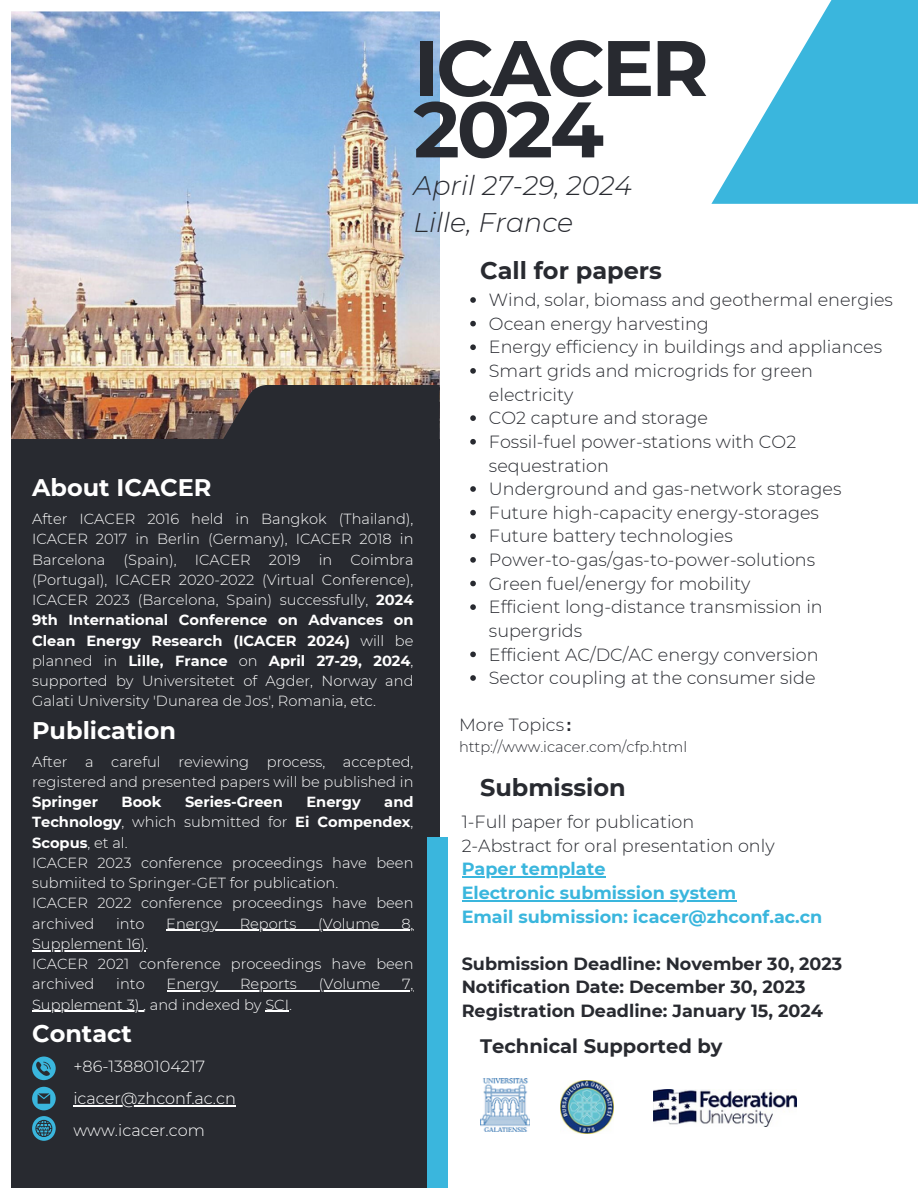
<style>
.page{position:relative;width:918px;height:1188px;background:#fff}
.page>*{position:absolute;margin:0;border:0;box-sizing:border-box;transform-origin:0 0}
.t1{font:700 78.6px/61.3px "Montserrat";letter-spacing:-.04em;color:#282a30}
.t2{font:italic 300 26.85px "Montserrat";color:#282a30}
.t3{font:700 24px "Montserrat";color:#fff}
.t4{font:700 24px "Montserrat";color:#282a30}
.t5{font:700 19.5px "Montserrat";color:#282a30}
.t6{font:300 17.55px/23.7px "Montserrat";color:#282a30}
.t7{font:700 17.55px "Montserrat";color:#282a30}
.t8{font:700 17.55px "Montserrat";color:#3ab6dd}
.t9{font:300 16.05px "Montserrat";color:#fff}
.t10{font:300 14.55px/20.2px "Montserrat";color:#fff}
.t11{font:700 14.55px/20.2px "Montserrat";color:#fff;text-align:justify}
.t12{font:300 14.55px "Montserrat";color:#282a30}
.s1{font-weight:700}
.s2{font-weight:300}
.s3{font-family:"Wen Quan Yi Micro Hei";font-weight:400}
</style>
<div class="page">
<div style="left:11px;top:433px;width:429px;height:755px;background:#282a30"></div>
<div style="left:428px;top:837px;width:20px;height:351px;background:#3ab6dd"></div>
<svg style="left:32px;top:1057px;width:24px;height:23px"></svg>
<svg style="left:32px;top:1116px;width:24px;height:25px"></svg>
<svg style="left:32px;top:1087px;width:24px;height:23px"></svg>
<svg style="left:711px;top:0;width:207px;height:204px;fill:#3ab6dd"></svg>
<img style="left:480px;top:1078px;width:50px;height:53px">
<img style="left:561px;top:1080px;width:53px;height:53px">
<img style="left:654px;top:1089px;width:143px;height:37px">
<img style="left:11px;top:11px;width:429px;height:428px">
<img style="left:133px;top:385px;width:307px;height:54px">
<svg style="left:470px;top:297px;width:6px;height:6px"></svg>
<svg style="left:470px;top:321px;width:6px;height:5px"></svg>
<svg style="left:470px;top:344px;width:6px;height:6px"></svg>
<svg style="left:470px;top:368px;width:6px;height:6px"></svg>
<svg style="left:470px;top:415px;width:6px;height:6px"></svg>
<svg style="left:470px;top:439px;width:6px;height:6px"></svg>
<svg style="left:470px;top:486px;width:6px;height:6px"></svg>
<svg style="left:470px;top:510px;width:6px;height:5px"></svg>
<svg style="left:470px;top:533px;width:6px;height:6px"></svg>
<svg style="left:470px;top:557px;width:6px;height:6px"></svg>
<svg style="left:470px;top:581px;width:6px;height:5px"></svg>
<svg style="left:470px;top:604px;width:6px;height:6px"></svg>
<svg style="left:470px;top:652px;width:6px;height:5px"></svg>
<svg style="left:470px;top:675px;width:6px;height:6px"></svg>
<hr style="left:73px;top:1105px;width:163px;height:2px;background:#fff">
<hr style="left:166px;top:930px;width:248px;height:1px;background:#fff">
<hr style="left:32px;top:950px;width:113px;height:1px;background:#fff">
<hr style="left:167px;top:991px;width:247px;height:1px;background:#fff">
<hr style="left:32px;top:1011px;width:111px;height:1px;background:#fff">
<svg style="left:265px;top:1011px;width:24px;height:1px"></svg>
<hr style="left:462px;top:876px;width:144px;height:2px;background:#3ab6dd">
<hr style="left:462px;top:900px;width:274px;height:1px;background:#3ab6dd">
<p class="t1" style="left:414px;top:37px;width:297px">ICACER<br>2024</p>
<p class="t2" style="left:414px;top:169px;width:220px">April 27-29, 2024</p>
<p class="t2" style="left:414px;top:206px;width:161px">Lille, France</p>
<p class="t3" style="left:32px;top:473px;width:181px">About ICACER</p>
<p class="t10" style="left:32px;top:509px;width:383px;text-align:justify">After ICACER 2016 held in Bangkok (Thailand), ICACER 2017 in Berlin (Germany), ICACER 2018 in Barcelona (Spain), ICACER 2019 in Coimbra (Portugal), ICACER 2020-2022 (Virtual Conference), ICACER 2023 (Barcelona, Spain) successfully, <span class="s1">2024<br>9th International Conference on Advances on Clean Energy Research (ICACER 2024)</span> will be planned in <span class="s1">Lille, France</span> on <span class="s1">April 27-29, 2024</span>, supported by Universitetet of Agder, Norway and Galati University 'Dunarea de Jos', Romania, etc.</p>
<p class="t3" style="left:32px;top:716px;width:145px">Publication</p>
<p class="t10" style="left:32px;top:751px;width:383px;text-align:justify">After a careful reviewing process, accepted, registered and presented papers will be published in <span class="s1">Springer</span></p>
<p class="t11" style="left:122px;top:792px;width:41px">Book</p>
<p class="t11" style="left:185px;top:792px;width:99px">Series-Green</p>
<p class="t11" style="left:306px;top:792px;width:56px">Energy</p>
<p class="t11" style="left:32px;top:792px;width:383px;text-indent:352px">and Technology<span class="s2">, which submitted for</span> Ei Compendex<span class="s2">, </span>Scopus<span class="s2">, et al.</span></p>
<p class="t10" style="left:32px;top:853px;width:383px">ICACER 2023 conference proceedings have been submiited to Springer-GET for publication.</p>
<p class="t10" style="left:32px;top:893px;width:383px">ICACER 2022 conference proceedings have been archived</p>
<p class="t10" style="left:116px;top:913px;width:30px">into</p>
<p class="t10" style="left:166px;top:913px;width:53px">Energy</p>
<p class="t10" style="left:240px;top:913px;width:58px">Reports</p>
<p class="t10" style="left:318px;top:913px;width:63px">(Volume</p>
<p class="t10" style="left:401px;top:913px;width:14px">8,</p>
<p class="t10" style="left:32px;top:934px;width:118px">Supplement 16).</p>
<p class="t10" style="left:32px;top:954px;width:383px">ICACER 2021 conference proceedings have been archived</p>
<p class="t10" style="left:116px;top:974px;width:30px">into</p>
<p class="t10" style="left:167px;top:974px;width:53px">Energy</p>
<p class="t10" style="left:240px;top:974px;width:58px">Reports</p>
<p class="t10" style="left:319px;top:974px;width:63px">(Volume</p>
<p class="t10" style="left:402px;top:974px;width:13px">7,</p>
<p class="t10" style="left:32px;top:994px;width:261px">Supplement 3) , and indexed by SCI.</p>
<p class="t3" style="left:32px;top:1019px;width:101px">Contact</p>
<p class="t9" style="left:73px;top:1057px;width:133px">+86-13880104217</p>
<p class="t9" style="left:73px;top:1089px;width:164px">icacer@zhconf.ac.cn</p>
<p class="t9" style="left:73px;top:1121px;width:133px">www.icacer.com</p>
<p class="t4" style="left:480px;top:256px;width:183px">Call for papers</p>
<p class="t6" style="left:489px;top:288px;width:406px">Wind, solar, biomass and geothermal energies</p>
<p class="t6" style="left:489px;top:312px;width:221px">Ocean energy harvesting</p>
<p class="t6" style="left:489px;top:335px;width:395px">Energy efficiency in buildings and appliances</p>
<p class="t6" style="left:489px;top:359px;width:326px">Smart grids and microgrids for green electricity</p>
<p class="t6" style="left:489px;top:406px;width:220px">CO2 capture and storage</p>
<p class="t6" style="left:489px;top:430px;width:309px">Fossil-fuel power-stations with CO2 sequestration</p>
<p class="t6" style="left:489px;top:477px;width:354px">Underground and gas-network storages</p>
<p class="t6" style="left:489px;top:501px;width:332px">Future high-capacity energy-storages</p>
<p class="t6" style="left:489px;top:524px;width:245px">Future battery technologies</p>
<p class="t6" style="left:489px;top:548px;width:328px">Power-to-gas/gas-to-power-solutions</p>
<p class="t6" style="left:489px;top:572px;width:263px">Green fuel/energy for mobility</p>
<p class="t6" style="left:489px;top:595px;width:335px">Efficient long-distance transmission in supergrids</p>
<p class="t6" style="left:489px;top:642px;width:331px">Efficient AC/DC/AC energy conversion</p>
<p class="t6" style="left:489px;top:666px;width:328px">Sector coupling at the consumer side</p>
<p class="t6" style="left:459px;top:713px;width:124px">More Topics<span class="s3">：</span></p>
<p class="t12" style="left:459px;top:738px;width:230px">http://www.icacer.com/cfp.html</p>
<p class="t4" style="left:480px;top:773px;width:147px">Submission</p>
<p class="t6" style="left:462px;top:810px;width:234px">1-Full paper for publication</p>
<p class="t6" style="left:462px;top:834px;width:314px">2-Abstract for oral presentation only</p>
<p class="t8" style="left:462px;top:858px;width:145px">Paper template</p>
<p class="t8" style="left:462px;top:882px;width:276px">Electronic submission system</p>
<p class="t8" style="left:462px;top:906px;width:362px">Email submission: icacer@zhconf.ac.cn</p>
<p class="t7" style="left:462px;top:953px;width:382px">Submission Deadline: November 30, 2023</p>
<p class="t7" style="left:462px;top:976px;width:345px">Notification Date: December 30, 2023</p>
<p class="t7" style="left:462px;top:1000px;width:363px">Registration Deadline: January 15, 2024</p>
<p class="t5" style="left:480px;top:1034px;width:244px">Technical Supported by</p>
</div>
